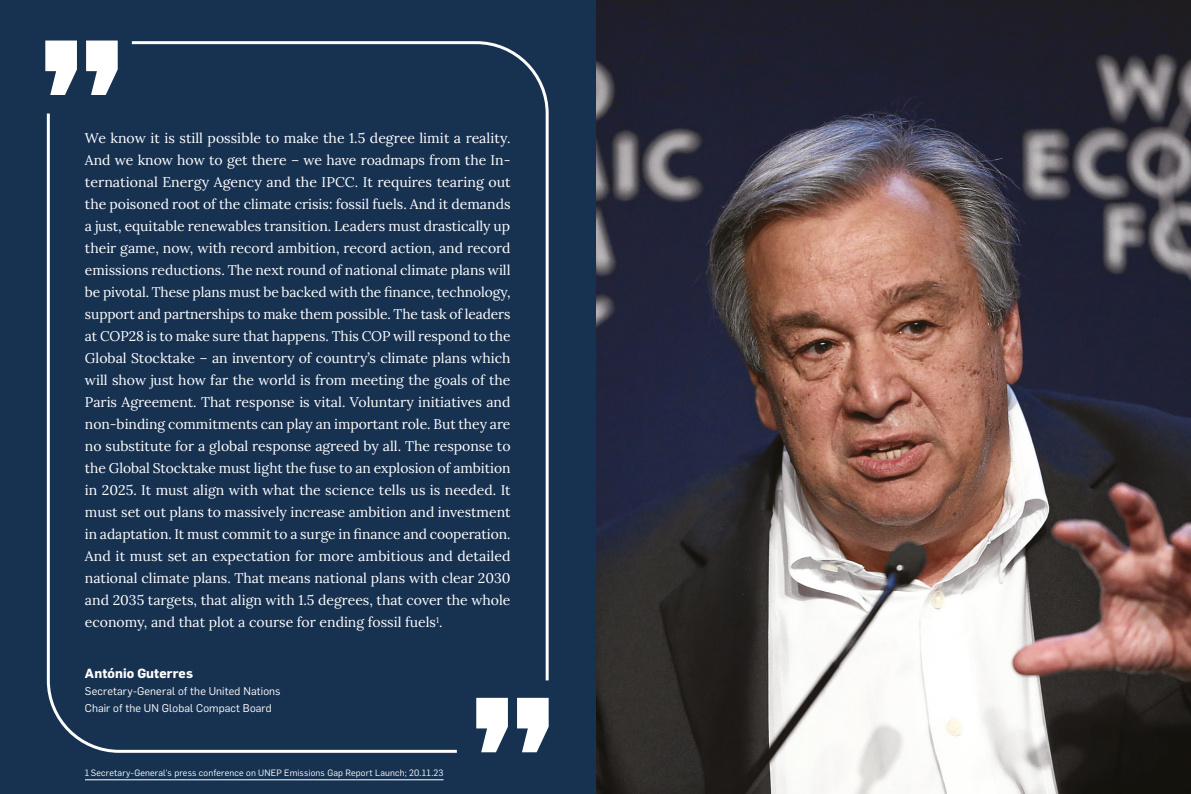
<style>
.page{position:relative;width:1191px;height:794px;background:#fff}
.page>*{position:absolute;margin:0;border:0;box-sizing:border-box;transform-origin:0 0}
.t1{font:14px/22px "Lora";color:#fff;text-align:justify}
.t2{font:700 13px "Flama";letter-spacing:.01em;color:#fff}
.t3{font:11px/16.8px "Flama";letter-spacing:.01em;color:#fff}
.t4{font:9px "Flama";letter-spacing:.02em;color:#fff}
</style>
<div class="page">
<img style="left:595px;top:0;width:596px;height:794px">
<div style="left:0;top:0;width:595px;height:794px;background:#173151"></div>
<hr style="left:85px;top:779px;width:358px;height:1px;background:#fff">
<svg style="left:45px;top:41px;width:73px;height:54px"></svg>
<svg style="left:476px;top:698px;width:72px;height:54px"></svg>
<svg style="left:46px;top:113px;width:411px;height:640px"></svg>
<svg style="left:129px;top:41px;width:420px;height:642px"></svg>
<p class="t1" style="left:85px;top:126px;width:427px">We know it is still possible to make the 1.5 degree limit a reality.<br>And we know how to get there – we have roadmaps from the In&shy;ternational Energy Agency and the IPCC. It requires tearing out the poisoned root of the climate crisis: fossil fuels. And it demands a just, equitable renewables transition. Leaders must drastically up their game, now, with record ambition, record action, and record emissions reductions. The next round of national climate plans will be pivotal. These plans must be backed with the finance, technology, support and partnerships to make them possible. The task of leaders at COP28 is to make sure that happens. This COP will respond to the Global Stocktake – an inventory of country’s climate plans which will show just how far the world is from meeting the goals of the Paris Agreement. That response is vital. Voluntary initiatives and non-binding commitments can play an important role. But they are no substitute for a global response agreed by all. The response to the Global Stocktake must light the fuse to an explosion of ambition in 2025. It must align with what the science tells us is needed. It must set out plans to massively increase ambition and investment in adaptation. It must commit to a surge in finance and cooperation.<br>And it must set an expectation for more ambitious and detailed national climate plans. That means national plans with clear 2030 and 2035 targets, that align with 1.5 degrees, that cover the whole economy, and that plot a course for ending fossil fuels<sup>1</sup>.</p>
<p class="t2" style="left:85px;top:663px;width:110px">António Guterres</p>
<p class="t3" style="left:85px;top:682px;width:197px">Secretary-General of the United Nations<br>Chair of the UN Global Compact Board</p>
<p class="t4" style="left:85px;top:766px;width:360px">1Secretary-General's press conference on UNEP Emissions Gap Report Launch; 20.11.23</p>
</div>
